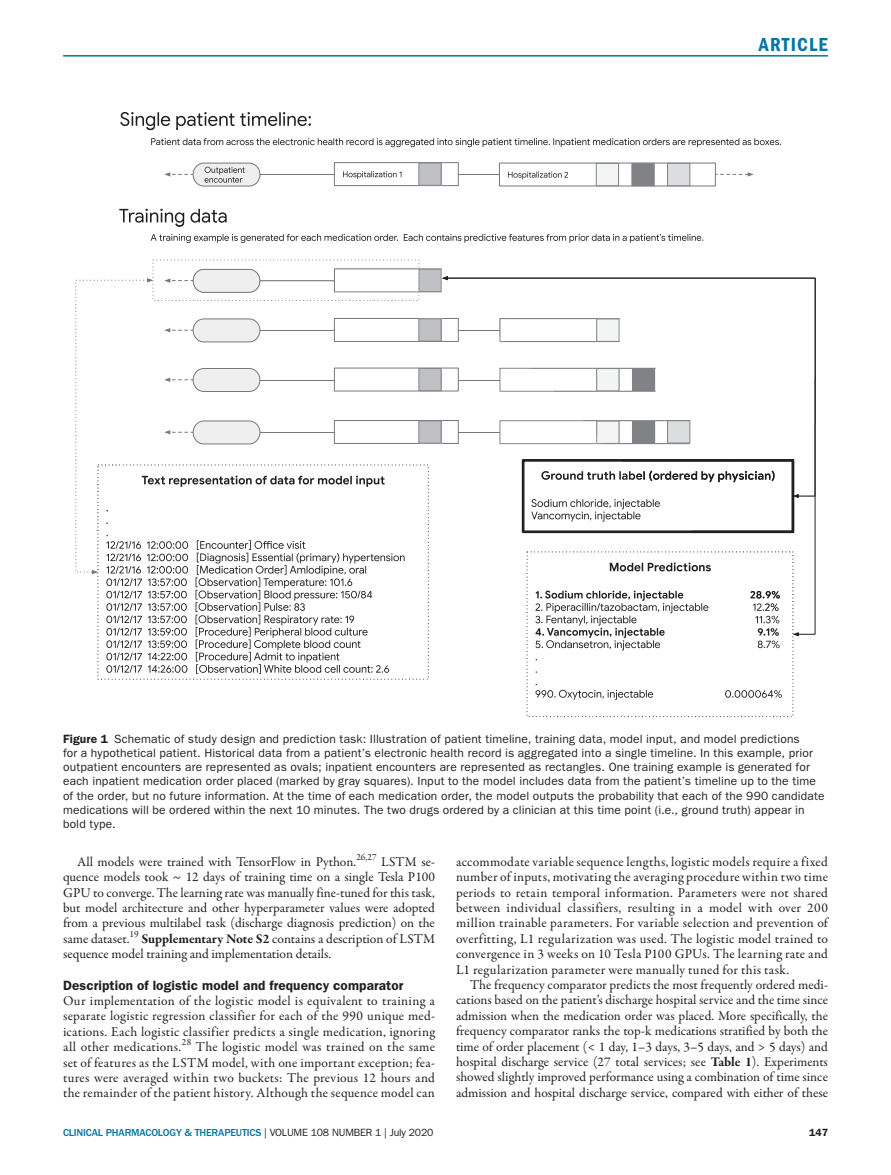
<style>
.page{position:relative;width:891px;height:1175px;background:#fff}
.page>*{position:absolute;margin:0;border:0;box-sizing:border-box;transform-origin:0 0}
.t1{font:19.5px "ITC Franklin Gothic Std Dm Cd";letter-spacing:.06em;color:#0076a3}
.t2{font:13.5px/15.5px "Garamond Premr Pro";letter-spacing:.005em;color:#231f20;text-align:justify}
.t3{font:600 13.5px "ITC Franklin Gothic Std";letter-spacing:.01em;color:#231f20}
.t4{font:12px/14.2px "ITC Franklin Gothic Std";letter-spacing:.015em;color:#231f20}
.t5{font:500 10.5px "ITC Franklin Gothic Std";letter-spacing:-.015em;color:#0076a3}
.t6{font:600 10.5px "ITC Franklin Gothic Std";color:#231f20}
.t7{font:9.45px "Garamond Premr Pro";color:#231f20}
.s1{font-weight:600}
.s2{font-weight:700}
.s3{font-weight:400;color:#231f20}
</style>
<div class="page">
<hr style="left:63px;top:55px;width:765px;height:2px;background:#0076a3">
<hr style="left:231px;top:174px;width:477px;height:1px;background:#76787b">
<svg style="left:716px;top:172px;width:38px;height:5px"></svg>
<div style="left:193px;top:163px;width:67px;height:23px;background:#efeff0;border-radius:11px"></div>
<div style="left:193px;top:163px;width:67px;height:23px;border:1px solid #76787b;border-radius:11px"></div>
<svg style="left:164px;top:167px;width:81px;height:16px"></svg>
<div style="left:334px;top:163px;width:124px;height:23px;background:#fff"></div>
<div style="left:334px;top:162px;width:125px;height:24px;border:1px solid #76787b"></div>
<svg style="left:343px;top:171px;width:58px;height:8px"></svg>
<div style="left:499px;top:163px;width:216px;height:23px;background:#fff"></div>
<svg style="left:508px;top:172px;width:60px;height:7px"></svg>
<div style="left:419px;top:163px;width:22px;height:22px;background:#c0c1c4"></div>
<div style="left:418px;top:162px;width:24px;height:24px;border:1px solid #808285"></div>
<div style="left:596px;top:163px;width:23px;height:23px;background:#f3f4f4;border:1px solid #808285"></div>
<div style="left:631px;top:163px;width:24px;height:23px;background:#808285;border:1px solid #808285"></div>
<div style="left:667px;top:163px;width:23px;height:23px;background:#dcdddf;border:1px solid #808285"></div>
<svg style="left:120px;top:112px;width:661px;height:36px"></svg>
<svg style="left:119px;top:208px;width:585px;height:35px"></svg>
<svg style="left:527px;top:675px;width:266px;height:42px"></svg>
<svg style="left:536px;top:684px;width:117px;height:16px"></svg>
<svg style="left:725px;top:690px;width:57px;height:7px"></svg>
<svg style="left:75px;top:259px;width:740px;height:415px"></svg>
<div style="left:690px;top:409px;width:88px;height:37px;background:#fff"></div>
<div style="left:667px;top:420px;width:23px;height:23px;background:#dcdddf;border:1px solid #808285"></div>
<h1 class="t1" style="left:759px;top:33px;width:71px">ARTICLE</h1>
<p class="t4" style="left:63px;top:731px;width:763px"><span class="s1">Figure 1</span> Schematic of study design and prediction task: Illustration of patient timeline, training data, model input, and model predictions<br>for a hypothetical patient. Historical data from a patient’s electronic health record is aggregated into a single timeline. In this example, prior outpatient encounters are represented as ovals; inpatient encounters are represented as rectangles. One training example is generated for each inpatient medication order placed (marked by gray squares). Input to the model includes data from the patient’s timeline up to the time of the order, but no future information. At the time of each medication order, the model outputs the probability that each of the 990 candidate medications will be ordered within the next 10 minutes. The two drugs ordered by a clinician at this time point (i.e., ground truth) appear in bold type.</p>
<p class="t2" style="left:63px;top:854px;width:374px;text-indent:14px">All models were trained with TensorFlow in Python.<sup>26,27</sup> LSTM se&shy;quence models took ~ 12 days of training time on a single Tesla P100<br>GPU to converge. The learning rate was manually fine-tuned for this task, but model architecture and other hyperparameter values were adopted from a previous multilabel task (discharge diagnosis prediction) on the same dataset.</p>
<p class="t7" style="left:129px;top:928px;width:11px">19</p>
<p class="t2" style="left:63px;top:931px;width:373px;text-indent:78px"><span class="s2">Supplementary Note S2</span> contains a description of LSTM sequence model training and implementation details.</p>
<p class="t3" style="left:63px;top:977px;width:342px">Description of logistic model and frequency comparator</p>
<p class="t2" style="left:63px;top:993px;width:373px">Our implementation of the logistic model is equivalent to training a separate logistic regression classifier for each of the 990 unique med&shy;ications. Each logistic classifier predicts a single medication, ignoring all other medications.</p>
<p class="t7" style="left:182px;top:1036px;width:11px">28</p>
<p class="t2" style="left:63px;top:1039px;width:373px;text-indent:133px">The logistic model was trained on the same set of features as the LSTM model, with one important exception; fea&shy;tures were averaged within two buckets: The previous 12 hours and the remainder of the patient history. Although the sequence model can</p>
<p class="t2" style="left:456px;top:854px;width:374px">accommodate variable sequence lengths, logistic models require a fixed number of inputs, motivating the averaging procedure within two time periods to retain temporal information. Parameters were not shared between individual classifiers, resulting in a model with over 200 million trainable parameters. For variable selection and prevention of overfitting, L1 regularization was used. The logistic model trained to convergence in 3 weeks on 10 Tesla P100 GPUs. The learning rate and L1 regularization parameter were manually tuned for this task.</p>
<p class="t2" style="left:456px;top:977px;width:374px;text-indent:14px">The frequency comparator predicts the most frequently ordered medi&shy;cations based on the patient’s discharge hospital service and the time since admission when the medication order was placed. More specifically, the frequency comparator ranks the top-k medications stratified by both the time of order placement (&lt; 1 day, 1–3 days, 3–5 days, and &gt; 5 days) and hospital discharge service (27 total services; see <span class="s2">Table 1</span>). Experiments showed slightly improved performance using a combination of time since admission and hospital discharge service, compared with either of these</p>
<p class="t5" style="left:63px;top:1126px;width:372px">CLINICAL PHARMACOLOGY &amp; THERAPEUTICS <span class="s3">| VOLUME 108 NUMBER 1 | July 2020</span></p>
<p class="t6" style="left:809px;top:1125px;width:20px">147</p>
</div>
